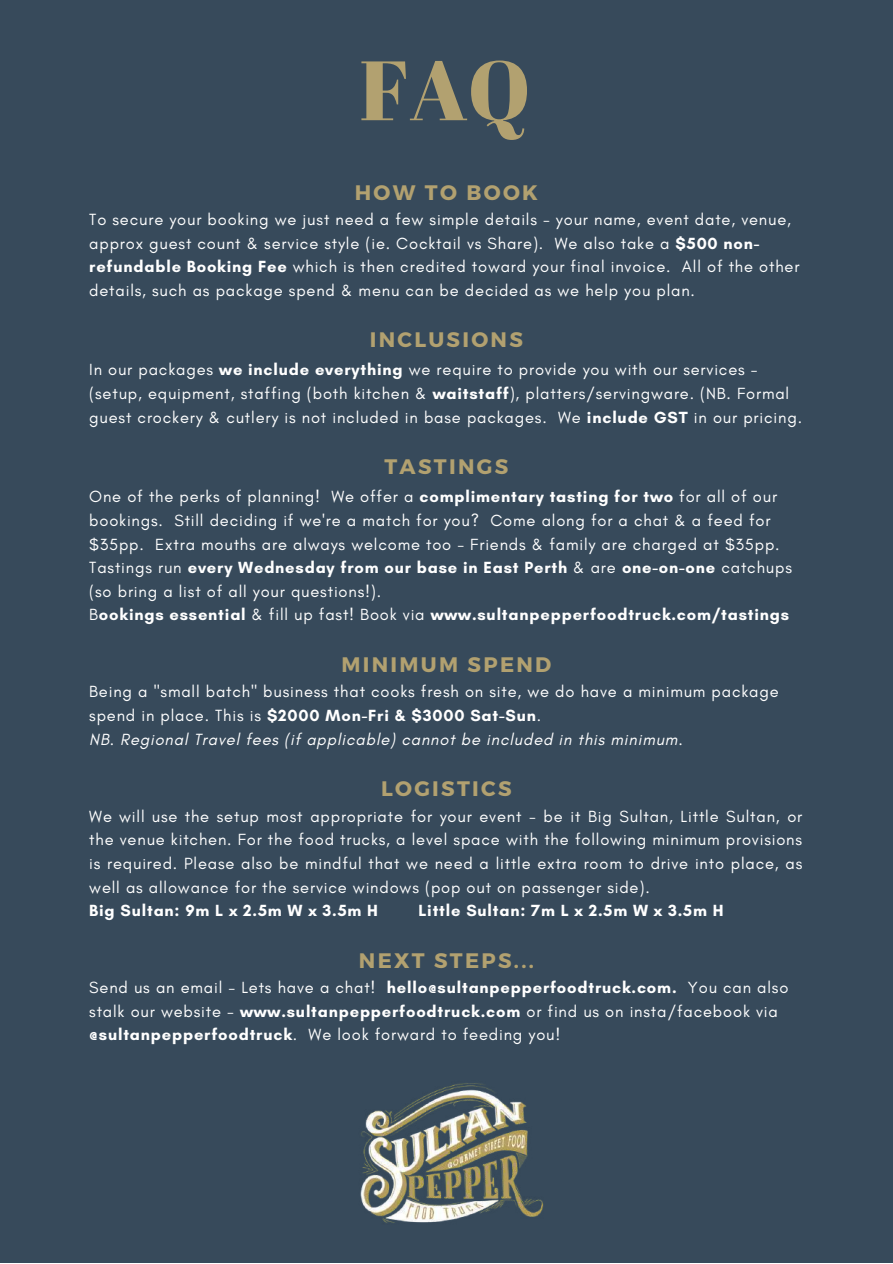
<style>
.page{position:relative;width:893px;height:1264px;background:#fff}
.page>*{position:absolute;margin:0;border:0;box-sizing:border-box;transform-origin:0 0}
.t1{font:83.85px "Abril Fatface";color:#b2a170}
.t2{font:700 21px "Montserrat";letter-spacing:.11em;color:#b2a170}
.t3{font:16.5px/23.5px "Glacial Indifference";letter-spacing:.05em;color:#fff}
.t4{font:700 16.5px "Glacial Indifference";letter-spacing:.05em;color:#fff}
.s1{font-weight:700}
.s2{font-style:italic}
</style>
<div class="page">
<div style="left:0;top:0;width:892px;height:1262px;background:#374a5b"></div>
<img style="left:360px;top:1083px;width:184px;height:140px">
<h1 class="t1" style="left:359px;top:31px;width:172px">FAQ</h1>
<p class="t2" style="left:355px;top:179px;width:184px">HOW TO BOOK</p>
<p class="t3" style="left:89px;top:207px;width:711px">To secure your booking we just need a few simple details - your name, event date, venue, approx guest count &amp; service style (ie. Cocktail vs Share). We also take a <span class="s1">$500 non&shy;refundable Booking Fee</span> which is then credited toward your final invoice. All of the other details, such as package spend &amp; menu can be decided as we help you plan.</p>
<p class="t2" style="left:370px;top:326px;width:155px">INCLUSIONS</p>
<p class="t3" style="left:89px;top:358px;width:714px">In our packages <span class="s1">we include everything</span> we require to provide you with our services - (setup, equipment, staffing (both kitchen &amp; <span class="s1">waitstaff</span>), platters/servingware. (NB. Formal guest crockery &amp; cutlery is not included in base packages. We <span class="s1">include GST</span> in our pricing.</p>
<p class="t2" style="left:384px;top:453px;width:125px">TASTINGS</p>
<p class="t3" style="left:89px;top:485px;width:704px">One of the perks of planning! We offer a <span class="s1">complimentary tasting for two</span> for all of our bookings. Still deciding if we're a match for you? Come along for a chat &amp; a feed for $35pp. Extra mouths are always welcome too - Friends &amp; family are charged at $35pp.<br>Tastings run <span class="s1">every Wednesday from our base in East Perth</span> &amp; are <span class="s1">one-on-one</span> catchups (so bring a list of all your questions!).<br>B<span class="s1">ookings essential</span> &amp; fill up fast! Book via <span class="s1">www.sultanpepperfoodtruck.com/tastings</span></p>
<p class="t2" style="left:341px;top:651px;width:211px">MINIMUM SPEND</p>
<p class="t3" style="left:89px;top:680px;width:691px">Being a "small batch" business that cooks fresh on site, we do have a minimum package spend in place. This is <span class="s1">$2000 Mon-Fri &amp; $3000 Sat-Sun</span>.<br><span class="s2">NB. Regional Travel fees (if applicable) cannot be included in this minimum.</span></p>
<p class="t2" style="left:381px;top:775px;width:132px">LOGISTICS</p>
<p class="t3" style="left:89px;top:804px;width:714px;text-align:justify">We will use the setup most appropriate for your event - be it Big Sultan, Little Sultan, or the venue kitchen. For the food trucks, a level space with the following minimum provisions is required. Please also be mindful that we need a little extra room to drive into place, as well as allowance for the service windows (pop out on passenger side).</p>
<p class="t4" style="left:89px;top:900px;width:290px">Big Sultan: 9m L x 2.5m W x 3.5m H</p>
<p class="t4" style="left:418px;top:900px;width:306px">Little Sultan: 7m L x 2.5m W x 3.5m H</p>
<p class="t2" style="left:359px;top:946px;width:176px">NEXT STEPS...</p>
<p class="t3" style="left:89px;top:975px;width:700px">Send us an email - Lets have a chat! <span class="s1">hello@sultanpepperfoodtruck.com.</span> You can also stalk our website - <span class="s1">www.sultanpepperfoodtruck.com</span> or find us on insta/facebook via <span class="s1">@sultanpepperfoodtruck</span>. We look forward to feeding you!</p>
</div>
